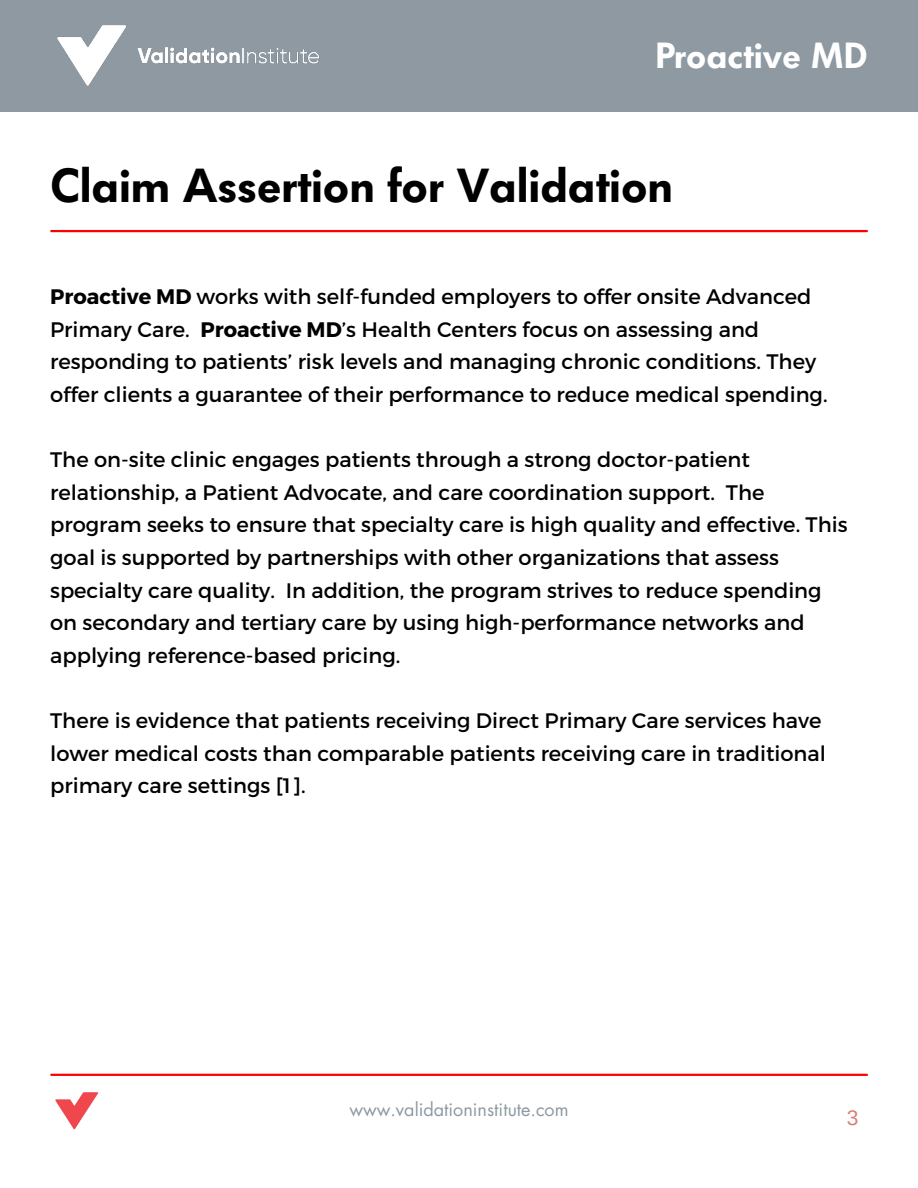
<style>
.page{position:relative;width:918px;height:1188px;background:#fff}
.page>*{position:absolute;margin:0;border:0;box-sizing:border-box;transform-origin:0 0}
.t1{font:600 47.25px "Futura BQ";color:#000}
.t2{font:600 36px "Futura BQ";color:#fff}
.t3{font:21px/32.7px "Montserrat";color:#000}
.t4{font:21px "Arimo";color:#d97f76}
.t5{font:18px "Futura LT";color:#8e99a2}
.s1{font-weight:700}
</style>
<div class="page">
<div style="left:0;top:0;width:918px;height:111px;background:#8e99a2"></div>
<img style="left:57px;top:25px;width:262px;height:61px">
<hr style="left:51px;top:1074px;width:816px;height:2px;background:#f00">
<img style="left:55px;top:1092px;width:44px;height:38px">
<hr style="left:51px;top:230px;width:816px;height:2px;background:#f00">
<p class="t2" style="left:656px;top:35px;width:214px">Proactive MD</p>
<p class="t1" style="left:50px;top:158px;width:625px">Claim Assertion for Validation</p>
<p class="t3" style="left:50px;top:279px;width:779px"><span class="s1">Proactive MD</span> works with self-funded employers to offer onsite Advanced Primary Care. <span class="s1">Proactive MD</span>’s Health Centers focus on assessing and responding to patients’ risk levels and managing chronic conditions. They offer clients a guarantee of their performance to reduce medical spending.</p>
<p class="t3" style="left:50px;top:442px;width:799px">The on-site clinic engages patients through a strong doctor-patient relationship, a Patient Advocate, and care coordination support. The program seeks to ensure that specialty care is high quality and effective. This goal is supported by partnerships with other organizations that assess specialty care quality. In addition, the program strives to reduce spending on secondary and tertiary care by using high-performance networks and applying reference-based pricing.</p>
<p class="t3" style="left:50px;top:703px;width:777px">There is evidence that patients receiving Direct Primary Care services have lower medical costs than comparable patients receiving care in traditional primary care settings [1].</p>
<p class="t5" style="left:349px;top:1098px;width:221px">www.validationinstitute.com</p>
<p class="t4" style="left:847px;top:1106px;width:13px">3</p>
</div>
